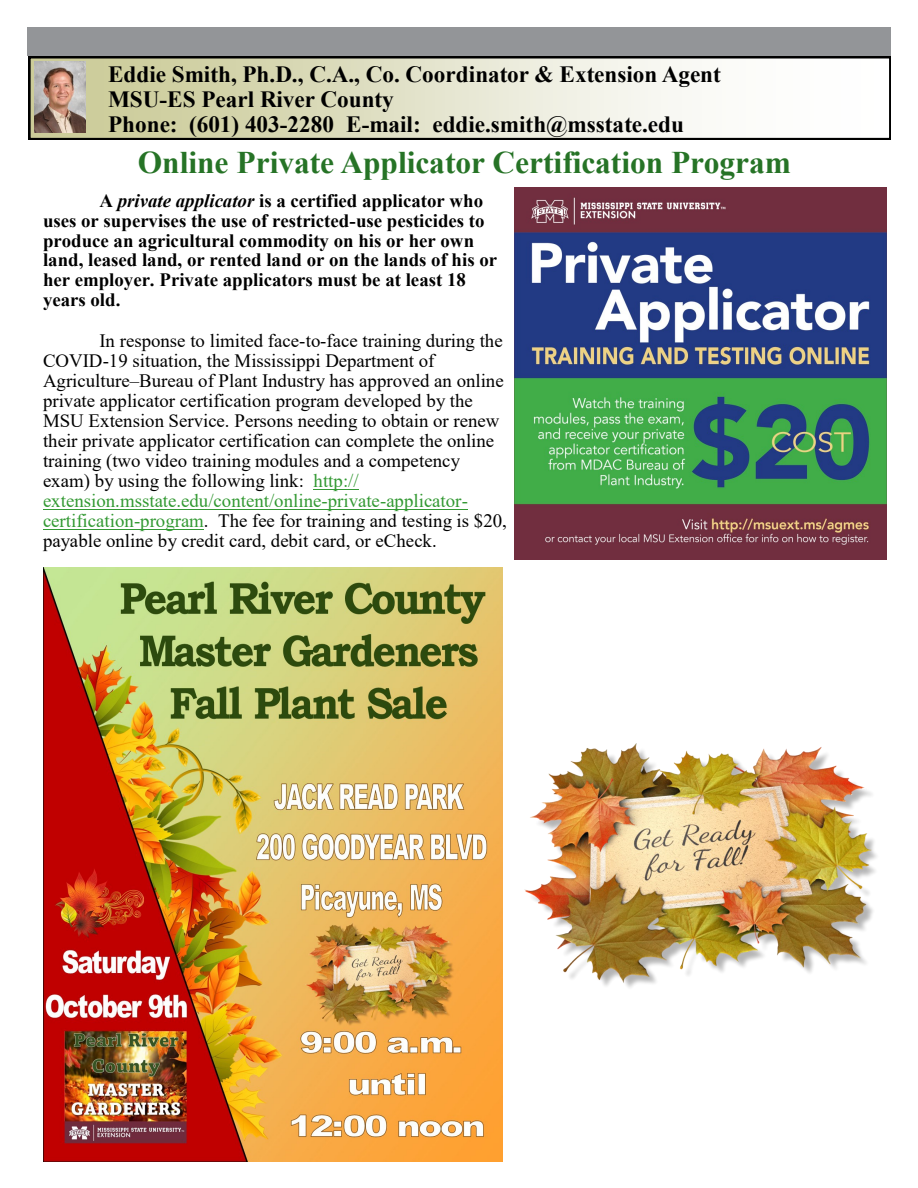
<style>
.page{position:relative;width:918px;height:1188px;background:#fff}
.page>*{position:absolute;margin:0;border:0;box-sizing:border-box;transform-origin:0 0}
.t1{font:700 31.5px "Times New Roman";color:#267326}
.t2{font:700 23.25px/25.3px "Times New Roman";color:#000}
.t3{font:18.9px/20px "Times New Roman";color:#000}
.t4{font:700 18.9px/19.6px "Times New Roman";color:#000}
.s1{font-style:italic}
.s2{color:#393}
</style>
<div class="page">
<div style="left:27px;top:27px;width:864px;height:28px;background:#939598"></div>
<svg style="left:29px;top:57px;width:862px;height:83px"></svg>
<img style="left:34px;top:62px;width:51px;height:71px">
<hr style="left:314px;top:489px;width:45px;height:1px;background:#393">
<hr style="left:43px;top:509px;width:425px;height:1px;background:#393">
<hr style="left:43px;top:529px;width:161px;height:1px;background:#393">
<img style="left:514px;top:187px;width:372px;height:373px">
<img style="left:43px;top:567px;width:459px;height:595px">
<img style="left:524px;top:743px;width:353px;height:245px">
<p class="t2" style="left:108px;top:61px;width:614px">Eddie Smith, Ph.D., C.A., Co. Coordinator &amp; Extension Agent<br>MSU-ES Pearl River County<br>Phone: (601) 403-2280 E-mail: eddie.smith@msstate.edu</p>
<h1 class="t1" style="left:138px;top:145px;width:655px">Online Private Applicator Certification Program</h1>
<p class="t4" style="left:43px;top:191px;width:456px;text-indent:57px">A <span class="s1">private applicator</span> is a certified applicator who uses or supervises the use of restricted-use pesticides to produce an agricultural commodity on his or her own land, leased land, or rented land or on the lands of his or her employer. Private applicators must be at least 18 years old.</p>
<p class="t3" style="left:43px;top:331px;width:465px;text-indent:57px">In response to limited face-to-face training during the COVID-19 situation, the Mississippi Department of Agriculture–Bureau of Plant Industry has approved an online private applicator certification program developed by the MSU Extension Service. Persons needing to obtain or renew their private applicator certification can complete the online training (two video training modules and a competency exam) by using the following link: <span class="s2">http:// extension.msstate.edu/content/online-private-applicator&shy;certification-program</span>. The fee for training and testing is $20, payable online by credit card, debit card, or eCheck.</p>
</div>
